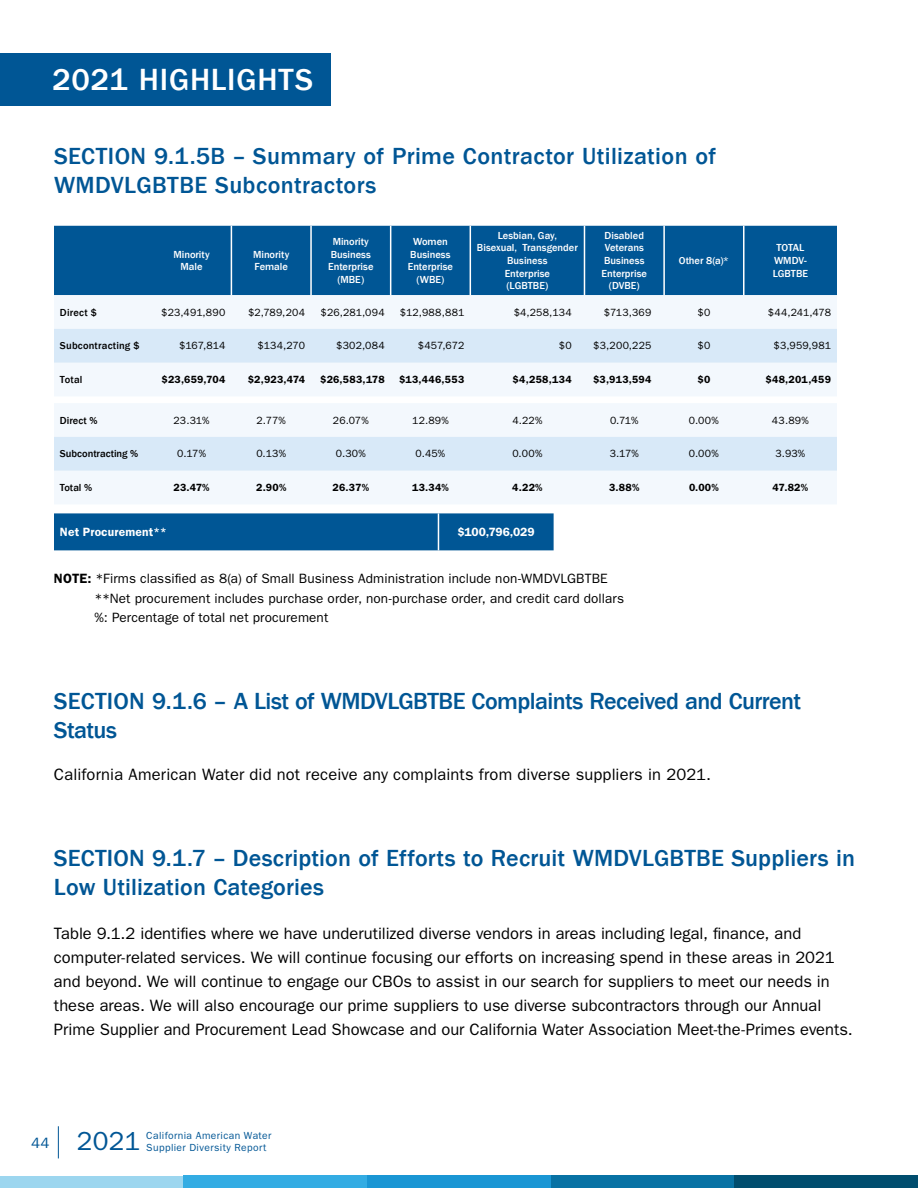
<style>
.page{position:relative;width:918px;height:1188px;background:#fff}
.page>*{position:absolute;margin:0;border:0;box-sizing:border-box;transform-origin:0 0}
.t1{font:500 31.5px "Franklin Gothic LT";letter-spacing:.025em;color:#fff}
.t2{font:26.25px "ITC Franklin Gothic Std";color:#005695}
.t3{font:500 24px/28.8px "Franklin Gothic LT";letter-spacing:.005em;color:#005695}
.t4{font:500 24px/28.8px "Franklin Gothic LT";letter-spacing:-.025em;color:#005695}
.t5{font:16.5px/24px "ITC Franklin Gothic Std";color:#000}
.t6{font:13.5px/19.5px "ITC Franklin Gothic Std";letter-spacing:.01em;color:#000}
.t7{font:600 12px "ITC Franklin Gothic Std";letter-spacing:.01em;color:#fff}
.t8{font:10.5px "ITC Franklin Gothic Std";letter-spacing:.015em;color:#000}
.t9{font:500 10.5px/12.6px "Franklin Gothic LT";color:#fff;text-align:center}
.t10{font:600 10.5px "ITC Franklin Gothic Std";letter-spacing:.025em;color:#000}
.t11{font:500 10.5px "Franklin Gothic LT";letter-spacing:.01em;color:#000}
.t12{font:10.35px/11.2px "ITC Franklin Gothic Std";letter-spacing:.04em;color:#005695}
.s1{font-weight:600}
.s2{font-size:15px}
</style>
<div class="page">
<hr style="left:58px;top:1126px;width:1px;height:32px;background:#005695">
<div style="left:367px;top:1176px;width:184px;height:12px;background:#1a96d4"></div>
<div style="left:0;top:1176px;width:184px;height:12px;background:#9cd6ef"></div>
<div style="left:184px;top:1176px;width:183px;height:12px;background:#33ace3"></div>
<div style="left:551px;top:1176px;width:183px;height:12px;background:#0872a4"></div>
<div style="left:734px;top:1176px;width:184px;height:12px;background:#004d6e"></div>
<div style="left:54px;top:226px;width:783px;height:69px;background:#005695"></div>
<div style="left:54px;top:295px;width:783px;height:209px;background:#f3f8fd"></div>
<svg style="left:54px;top:329px;width:783px;height:142px;fill:#f3f8fd"></svg>
<hr style="left:231px;top:226px;width:1px;height:69px;background:#fff">
<hr style="left:310px;top:226px;width:2px;height:69px;background:#fff">
<hr style="left:390px;top:226px;width:1px;height:69px;background:#fff">
<hr style="left:470px;top:226px;width:1px;height:69px;background:#fff">
<hr style="left:584px;top:226px;width:1px;height:69px;background:#fff">
<hr style="left:663px;top:226px;width:2px;height:69px;background:#fff">
<hr style="left:743px;top:226px;width:2px;height:69px;background:#fff">
<div style="left:54px;top:513px;width:500px;height:37px;background:#005695"></div>
<hr style="left:438px;top:513px;width:1px;height:37px;background:#fff">
<div style="left:0;top:53px;width:331px;height:53px;background:#005695"></div>
<h1 class="t1" style="left:52px;top:62px;width:262px">2021 HIGHLIGHTS</h1>
<h3 class="t3" style="left:54px;top:142px;width:664px">SECTION 9.1.5B – Summary of Prime Contractor Utilization of<br>WMDVLGBTBE Subcontractors</h3>
<p class="t9" style="left:173px;top:248px;width:38px">Minority<br>Male</p>
<p class="t9" style="left:253px;top:248px;width:38px;text-align:left">Minority<br>Female</p>
<p class="t9" style="left:328px;top:235px;width:47px">Minority<br>Business<br>Enterprise (MBE)</p>
<p class="t9" style="left:408px;top:235px;width:47px">Women<br>Business<br>Enterprise (WBE)</p>
<p class="t9" style="left:477px;top:229px;width:102px">Lesbian, Gay,<br>Bisexual, Transgender<br>Business<br>Enterprise<br>(LGBTBE)</p>
<p class="t9" style="left:602px;top:229px;width:47px">Disabled<br>Veterans<br>Business<br>Enterprise (DVBE)</p>
<p class="t9" style="left:679px;top:254px;width:52px">Other 8(a)*</p>
<p class="t9" style="left:773px;top:242px;width:37px">TOTAL<br>WMDV-<br>LGBTBE</p>
<p class="t11" style="left:60px;top:306px;width:38px">Direct $</p>
<p class="t8" style="left:161px;top:306px;width:66px">$23,491,890</p>
<p class="t8" style="left:248px;top:306px;width:58px">$2,789,204</p>
<p class="t8" style="left:321px;top:306px;width:66px">$26,281,094</p>
<p class="t8" style="left:400px;top:306px;width:66px">$12,988,881</p>
<p class="t8" style="left:514px;top:306px;width:60px">$4,258,134</p>
<p class="t8" style="left:604px;top:306px;width:49px">$713,369</p>
<p class="t8" style="left:698px;top:306px;width:14px">$0</p>
<p class="t8" style="left:768px;top:306px;width:65px">$44,241,478</p>
<p class="t11" style="left:60px;top:340px;width:81px">Subcontracting $</p>
<p class="t8" style="left:179px;top:340px;width:48px">$167,814</p>
<p class="t8" style="left:258px;top:340px;width:49px">$134,270</p>
<p class="t8" style="left:336px;top:340px;width:50px">$302,084</p>
<p class="t8" style="left:418px;top:340px;width:48px">$457,672</p>
<p class="t8" style="left:559px;top:340px;width:14px">$0</p>
<p class="t8" style="left:593px;top:340px;width:60px">$3,200,225</p>
<p class="t8" style="left:698px;top:340px;width:14px">$0</p>
<p class="t8" style="left:773px;top:340px;width:59px">$3,959,981</p>
<p class="t11" style="left:60px;top:374px;width:24px">Total</p>
<p class="t10" style="left:162px;top:373px;width:65px">$23,659,704</p>
<p class="t10" style="left:248px;top:373px;width:59px">$2,923,474</p>
<p class="t10" style="left:320px;top:373px;width:66px">$26,583,178</p>
<p class="t10" style="left:399px;top:373px;width:67px">$13,446,553</p>
<p class="t10" style="left:513px;top:373px;width:61px">$4,258,134</p>
<p class="t10" style="left:593px;top:373px;width:60px">$3,913,594</p>
<p class="t10" style="left:698px;top:373px;width:14px">$0</p>
<p class="t10" style="left:765px;top:373px;width:67px">$48,201,459</p>
<p class="t11" style="left:60px;top:414px;width:39px">Direct %</p>
<p class="t8" style="left:174px;top:414px;width:37px">23.31%</p>
<p class="t8" style="left:257px;top:414px;width:31px">2.77%</p>
<p class="t8" style="left:333px;top:414px;width:37px">26.07%</p>
<p class="t8" style="left:412px;top:414px;width:38px">12.89%</p>
<p class="t8" style="left:512px;top:414px;width:32px">4.22%</p>
<p class="t8" style="left:610px;top:414px;width:30px">0.71%</p>
<p class="t8" style="left:689px;top:414px;width:31px">0.00%</p>
<p class="t8" style="left:772px;top:414px;width:38px">43.89%</p>
<p class="t11" style="left:60px;top:448px;width:80px">Subcontracting %</p>
<p class="t8" style="left:177px;top:448px;width:30px">0.17%</p>
<p class="t8" style="left:256px;top:448px;width:31px">0.13%</p>
<p class="t8" style="left:336px;top:448px;width:32px">0.30%</p>
<p class="t8" style="left:416px;top:448px;width:31px">0.45%</p>
<p class="t8" style="left:512px;top:448px;width:31px">0.00%</p>
<p class="t8" style="left:610px;top:448px;width:31px">3.17%</p>
<p class="t8" style="left:689px;top:448px;width:31px">0.00%</p>
<p class="t8" style="left:775px;top:448px;width:31px">3.93%</p>
<p class="t11" style="left:60px;top:482px;width:34px">Total %</p>
<p class="t10" style="left:174px;top:481px;width:38px">23.47%</p>
<p class="t10" style="left:256px;top:481px;width:32px">2.90%</p>
<p class="t10" style="left:333px;top:481px;width:38px">26.37%</p>
<p class="t10" style="left:412px;top:481px;width:38px">13.34%</p>
<p class="t10" style="left:512px;top:481px;width:32px">4.22%</p>
<p class="t10" style="left:609px;top:481px;width:32px">3.88%</p>
<p class="t10" style="left:689px;top:481px;width:31px">0.00%</p>
<p class="t10" style="left:773px;top:481px;width:37px">47.82%</p>
<p class="t7" style="left:60px;top:525px;width:108px">Net Procurement**</p>
<p class="t7" style="left:457px;top:525px;width:79px">$100,796,029</p>
<p class="t6" style="left:94px;top:569px;width:531px;text-indent:-40px"><span class="s1">NOTE:</span> *Firms classified as 8(a) of Small Business Administration include non-WMDVLGBTBE **Net procurement includes purchase order, non-purchase order, and credit card dollars %: Percentage of total net procurement</p>
<h3 class="t4" style="left:54px;top:687px;width:749px">SECTION 9.1.6 – A List of WMDVLGBTBE Complaints Received and Current<br>Status</h3>
<p class="t5" style="left:54px;top:762px;width:659px">California American Water did not receive any complaints from diverse suppliers in 2021.</p>
<h3 class="t3" style="left:54px;top:844px;width:803px">SECTION 9.1.7 – Description of Efforts to Recruit WMDVLGBTBE Suppliers in<br>Low Utilization Categories</h3>
<p class="t5" style="left:54px;top:921px;width:800px">Table 9.1.2 identifies where we have underutilized diverse vendors in areas including legal, finance, and computer-related services. We will continue focusing our efforts on increasing spend in these areas in 2021 and beyond. We will continue to engage our CBOs to assist in our search for suppliers to meet our needs in these areas. We will also encourage our prime suppliers to use diverse subcontractors through our Annual Prime Supplier and Procurement Lead Showcase and our California Water Association Meet-the-Primes events.</p>
<h2 class="t2" style="left:31px;top:1126px;width:111px"><span class="s2">44</span> 2021</h2>
<p class="t12" style="left:146px;top:1130px;width:127px">California American Water<br>Supplier Diversity Report</p>
</div>
